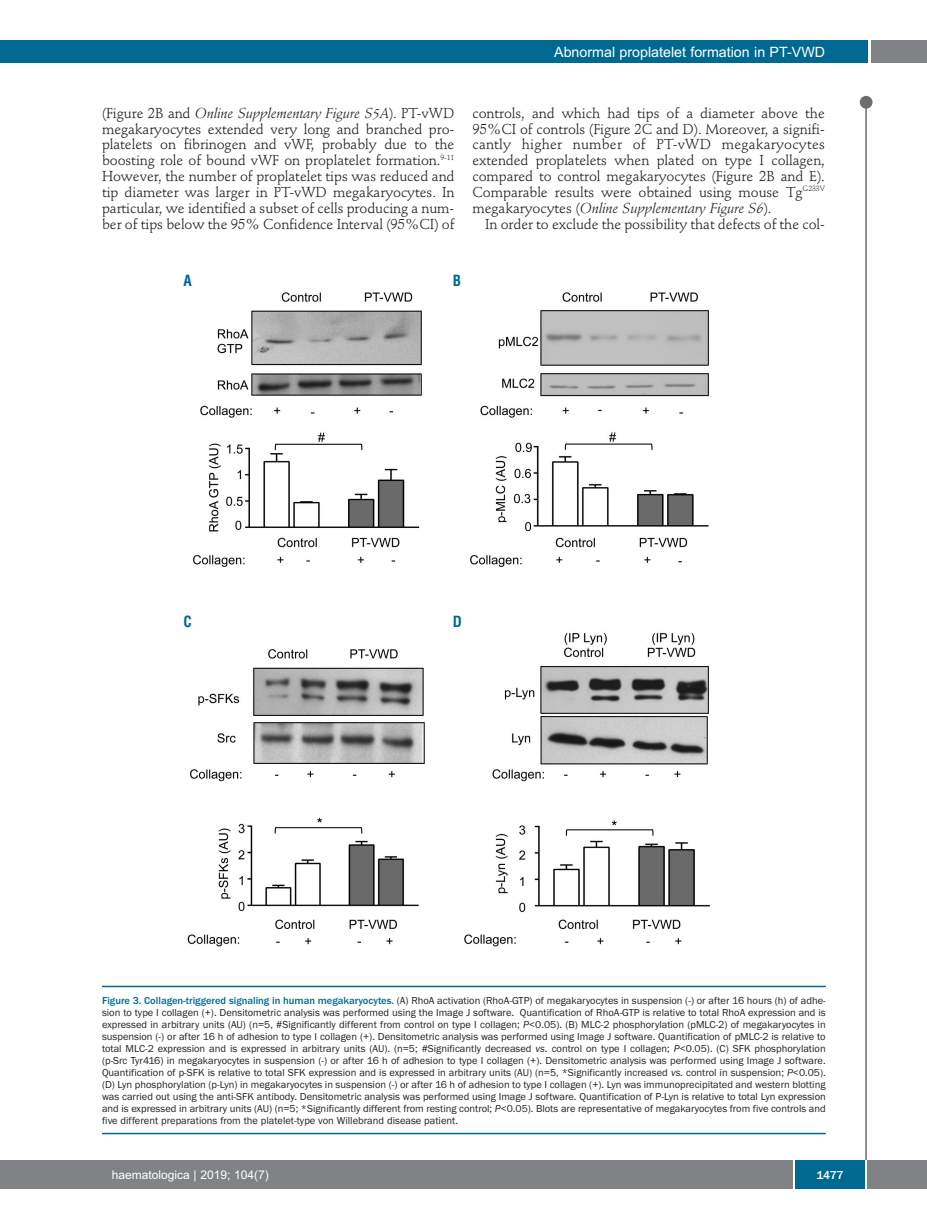
<style>
.page{position:relative;width:927px;height:1225px;background:#fff}
.page>*{position:absolute;margin:0;border:0;box-sizing:border-box;transform-origin:0 0}
.t1{font:700 condensed 15px "Helvetica";color:#006991}
.t2{font:14.25px/15.9px "Stempel Schneidler";letter-spacing:-.005em;color:#231f20;text-align:justify}
.t3{font:14.25px "Arial";color:#fff}
.t4{font:12px "Arial";color:#fff}
.t5{font:500 12px "Franklin Gothic";color:#fff}
.t6{font:10.5px/12px "Franklin Gothic";color:#231f20;text-align:justify}
.s1{font-style:italic}
.s2{font-weight:500;color:#006991}
</style>
<div class="page">
<div style="left:860px;top:96px;width:12px;height:13px;background:#6c6d70;border-radius:50%"></div>
<hr style="left:865px;top:98px;width:2px;height:1062px;background:#6c6d70">
<div style="left:871px;top:40px;width:56px;height:22px;background:#808285"></div>
<div style="left:18px;top:40px;width:849px;height:22px;background:#006991"></div>
<div style="left:17px;top:1160px;width:910px;height:28px;background:#808285"></div>
<div style="left:795px;top:1160px;width:70px;height:28px;background:#006991"></div>
<hr style="left:793px;top:1160px;width:2px;height:28px;background:#fff">
<hr style="left:865px;top:1160px;width:2px;height:28px;background:#fff">
<div style="left:0;top:40px;width:19px;height:22px;background:#006991"></div>
<div style="left:0;top:1160px;width:18px;height:28px;background:#808285"></div>
<hr style="left:102px;top:985px;width:724px;height:2px;background:#006991">
<hr style="left:102px;top:1132px;width:724px;height:2px;background:#006991">
<img style="left:187px;top:292px;width:523px;height:655px">
<h2 class="t3" style="left:554px;top:44px;width:272px">Abnormal proplatelet formation in PT-VWD</h2>
<p class="t2" style="left:102px;top:106px;width:354px">(Figure 2B and <span class="s1">Online Supplementary Figure S5A</span>). PT-vWD megakaryocytes extended very long and branched pro&shy;platelets on fibrinogen and vWF, probably due to the boosting role of bound vWF on proplatelet formation.<sup>9-11<br></sup>However, the number of proplatelet tips was reduced and tip diameter was larger in PT-vWD megakaryocytes. In particular, we identified a subset of cells producing a num&shy;ber of tips below the 95% Confidence Interval (95%CI) of</p>
<p class="t2" style="left:472px;top:106px;width:354px">controls, and which had tips of a diameter above the 95%CI of controls (Figure 2C and D). Moreover, a signifi&shy;cantly higher number of PT-vWD megakaryocytes extended proplatelets when plated on type I collagen, compared to control megakaryocytes (Figure 2B and E).<br>Comparable results were obtained using mouse Tg<sup>G233V </sup>megakaryocytes (<span class="s1">Online Supplementary Figure S6</span>).</p>
<h2 class="t2" style="left:485px;top:217px;width:341px">In order to exclude the possibility that defects of the col-</h2>
<h1 class="t1" style="left:183px;top:272px;width:10px">A</h1>
<h1 class="t1" style="left:453px;top:272px;width:10px">B</h1>
<h1 class="t1" style="left:183px;top:613px;width:10px">C</h1>
<h1 class="t1" style="left:453px;top:613px;width:11px">D</h1>
<p class="t6" style="left:102px;top:994px;width:725px"><span class="s2">Figure 3. Collagen-triggered signaling in human megakaryocytes.</span> (A) RhoA activation (RhoA-GTP) of megakaryocytes in suspension (-) or after 16 hours (h) of adhe&shy;sion to type I collagen (+). Densitometric analysis was performed using the Image J software. Quantification of RhoA-GTP is relative to total RhoA expression and is expressed in arbitrary units (AU) (n=5, #Significantly different from control on type I collagen; <span class="s1">P</span>&lt;0.05). (B) MLC-2 phosphorylation (pMLC-2) of megakaryocytes in suspension (-) or after 16 h of adhesion to type I collagen (+). Densitometric analysis was performed using Image J software. Quantification of pMLC-2 is relative to total MLC-2 expression and is expressed in arbitrary units (AU). (n=5; #Significantly decreased <span class="s1">vs.</span> control on type I collagen; <span class="s1">P</span>&lt;0.05). (C) SFK phosphorylation (p-Src Tyr416) in megakaryocytes in suspension (-) or after 16 h of adhesion to type I collagen (+). Densitometric analysis was performed using Image J software.<br>Quantification of p-SFK is relative to total SFK expression and is expressed in arbitrary units (AU) (n=5, *Significantly increased <span class="s1">vs.</span> control in suspension; <span class="s1">P</span>&lt;0.05). (D) Lyn phosphorylation (p-Lyn) in megakaryocytes in suspension (-) or after 16 h of adhesion to type I collagen (+). Lyn was immunoprecipitated and western blotting was carried out using the anti-SFK antibody. Densitometric analysis was performed using Image J software. Quantification of P-Lyn is relative to total Lyn expression and is expressed in arbitrary units (AU) (n=5; *Significantly different from resting control; <span class="s1">P</span>&lt;0.05). Blots are representative of megakaryocytes from five controls and five different preparations from the platelet-type von Willebrand disease patient.</p>
<p class="t4" style="left:112px;top:1167px;width:158px">haematologica | 2019; 104(7)</p>
<p class="t5" style="left:816px;top:1167px;width:29px">1477</p>
</div>
